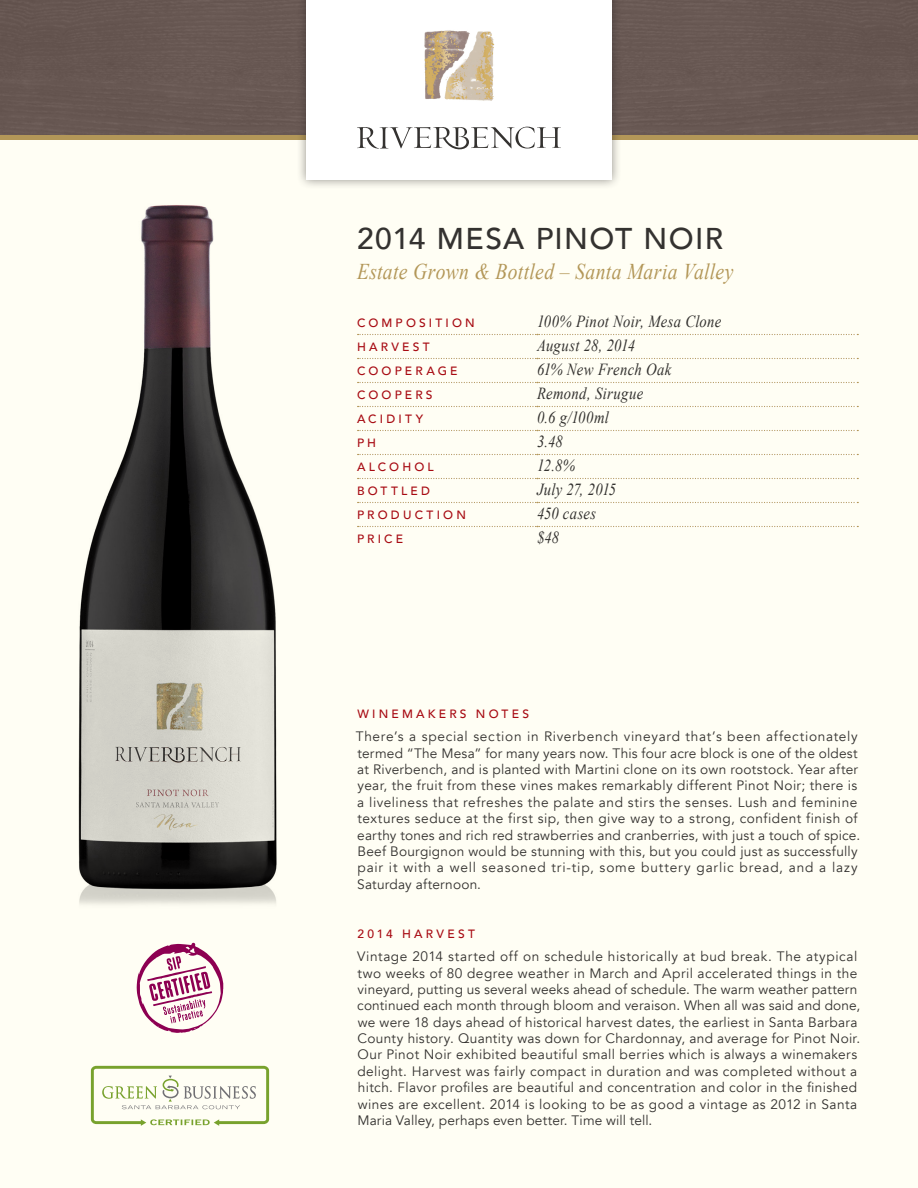
<style>
.page{position:relative;width:918px;height:1188px;background:#fffef4}
.page>*{position:absolute;margin:0;border:0;box-sizing:border-box;transform-origin:0 0}
.t1{font:500 30px "Avenir";letter-spacing:.04em;color:#343230}
.Subtitle{font:italic 22.5px "Times New Roman";letter-spacing:.015em;color:#b39758;scale:.87 1}
.Italics{font:italic 16.8px "Times New Roman";letter-spacing:.015em;color:#343230;scale:.87 1}
.t2{font:13.65px/16.4px "Avenir";letter-spacing:.03em;color:#343230}
.Heading{font:500 12px "Avenir";letter-spacing:.265em;color:#a70a12}
</style>
<div class="page">
<div style="left:0;top:0;width:918px;height:135px;background:#675752"></div>
<div style="left:0;top:135px;width:918px;height:5px;background:#b39758"></div>
<div style="left:296px;top:0;width:326px;height:190px;background:#231f20;opacity:.5"></div>
<div style="left:306px;top:0;width:306px;height:180px;background:#fff"></div>
<img style="left:424px;top:30px;width:71px;height:71px">
<svg style="left:357px;top:127px;width:204px;height:23px"></svg>
<svg style="left:137px;top:943px;width:86px;height:90px"></svg>
<svg style="left:91px;top:1066px;width:178px;height:60px"></svg>
<svg style="left:358px;top:334px;width:500px;height:1px"></svg>
<svg style="left:358px;top:358px;width:500px;height:1px"></svg>
<svg style="left:358px;top:382px;width:500px;height:1px"></svg>
<svg style="left:358px;top:406px;width:500px;height:1px"></svg>
<svg style="left:358px;top:430px;width:500px;height:1px"></svg>
<svg style="left:358px;top:454px;width:500px;height:1px"></svg>
<svg style="left:358px;top:478px;width:500px;height:1px"></svg>
<svg style="left:358px;top:502px;width:500px;height:1px"></svg>
<svg style="left:358px;top:526px;width:500px;height:1px"></svg>
<img style="left:78px;top:178px;width:224px;height:727px">
<p class="t1" style="left:357px;top:213px;width:368px">2014 MESA PINOT NOIR</p>
<p class="Subtitle" style="left:357px;top:256px;width:434px">Estate Grown &amp; Bottled – Santa Maria Valley</p>
<p class="Heading" style="left:357px;top:312px;width:119px">COMPOSITION</p>
<p class="Italics" style="left:537px;top:310px;width:213px">100% Pinot Noir, Mesa Clone</p>
<p class="Heading" style="left:357px;top:336px;width:74px">HARVEST</p>
<p class="Italics" style="left:537px;top:334px;width:114px">August 28, 2014</p>
<p class="Heading" style="left:357px;top:360px;width:102px">COOPERAGE</p>
<p class="Italics" style="left:537px;top:358px;width:156px">61% New French Oak</p>
<p class="Heading" style="left:357px;top:384px;width:77px">COOPERS</p>
<p class="Italics" style="left:537px;top:382px;width:124px">Remond, Sirugue</p>
<p class="Heading" style="left:357px;top:408px;width:68px">ACIDITY</p>
<p class="Italics" style="left:537px;top:406px;width:84px">0.6 g/100ml</p>
<p class="Heading" style="left:357px;top:432px;width:21px">P H</p>
<p class="Italics" style="left:537px;top:430px;width:31px">3.48</p>
<p class="Heading" style="left:357px;top:456px;width:78px">ALCOHOL</p>
<p class="Italics" style="left:537px;top:454px;width:45px">12.8%</p>
<p class="Heading" style="left:357px;top:480px;width:75px">BOTTLED</p>
<p class="Italics" style="left:537px;top:478px;width:93px">July 27, 2015</p>
<p class="Heading" style="left:357px;top:504px;width:110px">PRODUCTION</p>
<p class="Italics" style="left:537px;top:502px;width:70px">450 cases</p>
<p class="Heading" style="left:357px;top:528px;width:48px">PRICE</p>
<p class="Italics" style="left:537px;top:526px;width:27px">$48</p>
<p class="Heading" style="left:358px;top:703px;width:173px">WINEMAKERS NOTES</p>
<p class="t2" style="left:356px;top:729px;width:506px">There’s a special section in Riverbench vineyard that’s been affectionately termed “The Mesa” for many years now. This four acre block is one of the oldest at Riverbench, and is planted with Martini clone on its own rootstock. Year after year, the fruit from these vines makes remarkably different Pinot Noir; there is a liveliness that refreshes the palate and stirs the senses. Lush and feminine textures seduce at the first sip, then give way to a strong, confident finish of earthy tones and rich red strawberries and cranberries, with just a touch of spice.<br>Beef Bourgignon would be stunning with this, but you could just as successfully pair it with a well seasoned tri-tip, some buttery garlic bread, and a lazy Saturday afternoon.</p>
<p class="Heading" style="left:357px;top:923px;width:119px">2014 HARVEST</p>
<p class="t2" style="left:357px;top:949px;width:505px">Vintage 2014 started off on schedule historically at bud break. The atypical two weeks of 80 degree weather in March and April accelerated things in the vineyard, putting us several weeks ahead of schedule. The warm weather pattern continued each month through bloom and veraison. When all was said and done, we were 18 days ahead of historical harvest dates, the earliest in Santa Barbara County history. Quantity was down for Chardonnay, and average for Pinot Noir.<br>Our Pinot Noir exhibited beautiful small berries which is always a winemakers delight. Harvest was fairly compact in duration and was completed without a hitch. Flavor profiles are beautiful and concentration and color in the finished wines are excellent. 2014 is looking to be as good a vintage as 2012 in Santa Maria Valley, perhaps even better. Time will tell.</p>
</div>
